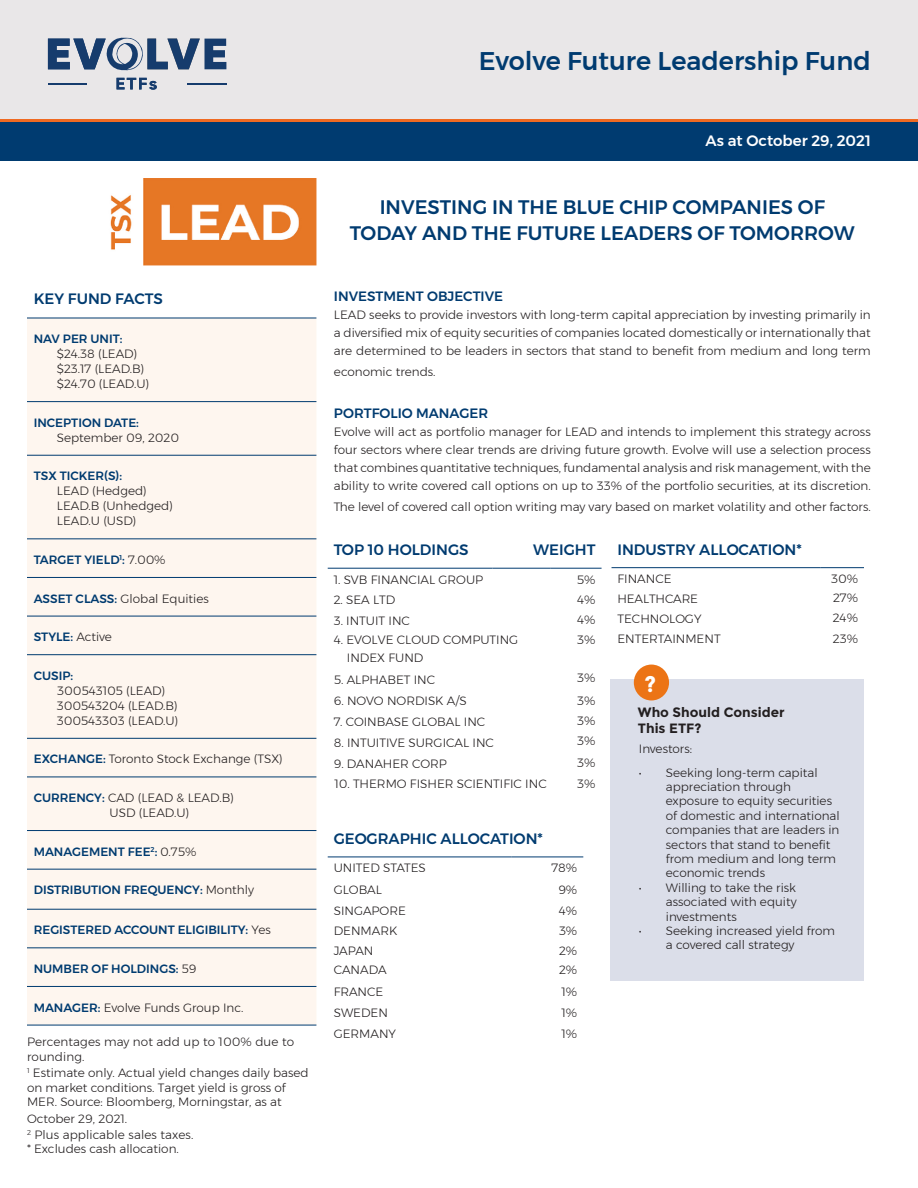
<style>
.page{position:relative;width:918px;height:1188px;background:#fff}
.page>*{position:absolute;margin:0;border:0;box-sizing:border-box;transform-origin:0 0}
.t1{font:500 25.5px "Montserrat";color:#003b70}
.t2{font:700 22.5px "Montserrat";color:#fff}
.t3{font:500 19.5px "Montserrat";color:#003b70}
.t4{font:500 15px "Montserrat";color:#003b70}
.t5{font:500 15px "Montserrat";color:#fff}
.t6{font:500 13.5px "Montserrat";color:#003b70}
.t7{font:700 13.5px/16.2px "Montserrat";color:#231f20}
.t8{font:300 12px/14.4px "Montserrat";color:#231f20}
.t9{font:500 12px "Montserrat";color:#003b70}
.s1{font-weight:300;color:#231f20}
.s2{font-weight:500;color:#003b70}
</style>
<div class="page">
<div style="left:0;top:0;width:918px;height:119px;background:#e9e7e8"></div>
<div style="left:0;top:120px;width:918px;height:41px;background:#003b70"></div>
<hr style="left:0;top:119px;width:918px;height:3px;background:#ef6a22">
<img style="left:110px;top:178px;width:206px;height:88px">
<div style="left:27px;top:319px;width:289px;height:706px;background:#fef6ef"></div>
<hr style="left:27px;top:318px;width:289px;height:1px;background:#003b70">
<hr style="left:27px;top:401px;width:289px;height:1px;background:#003b70">
<hr style="left:27px;top:455px;width:289px;height:1px;background:#003b70">
<hr style="left:27px;top:538px;width:289px;height:1px;background:#003b70">
<hr style="left:27px;top:577px;width:289px;height:1px;background:#003b70">
<hr style="left:27px;top:616px;width:289px;height:1px;background:#003b70">
<hr style="left:27px;top:654px;width:289px;height:1px;background:#003b70">
<hr style="left:27px;top:738px;width:289px;height:1px;background:#003b70">
<hr style="left:27px;top:777px;width:289px;height:1px;background:#003b70">
<hr style="left:27px;top:830px;width:289px;height:1px;background:#003b70">
<hr style="left:27px;top:869px;width:289px;height:1px;background:#003b70">
<hr style="left:27px;top:909px;width:289px;height:1px;background:#003b70">
<hr style="left:27px;top:947px;width:289px;height:1px;background:#003b70">
<hr style="left:27px;top:986px;width:289px;height:1px;background:#003b70">
<hr style="left:27px;top:1025px;width:289px;height:1px;background:#003b70">
<div style="left:611px;top:680px;width:253px;height:301px;background:#dbdee9"></div>
<div style="left:634px;top:665px;width:35px;height:35px;background:#ec7415;border-radius:50%"></div>
<hr style="left:328px;top:568px;width:164px;height:1px;background:#003b70">
<hr style="left:492px;top:568px;width:59px;height:1px;background:#003b70">
<hr style="left:551px;top:568px;width:51px;height:1px;background:#003b70">
<hr style="left:328px;top:857px;width:183px;height:1px;background:#003b70">
<hr style="left:511px;top:857px;width:72px;height:1px;background:#003b70">
<hr style="left:612px;top:567px;width:209px;height:1px;background:#003b70">
<hr style="left:821px;top:567px;width:43px;height:1px;background:#003b70">
<hr style="left:187px;top:83px;width:39px;height:1px;background:#163c6d">
<hr style="left:48px;top:83px;width:38px;height:1px;background:#163c6d">
<svg style="left:117px;top:78px;width:40px;height:12px"></svg>
<svg style="left:48px;top:38px;width:178px;height:33px"></svg>
<p class="t4" style="left:34px;top:287px;width:131px">KEY FUND FACTS</p>
<p class="t9" style="left:34px;top:329px;width:90px">NAV PER UNIT:</p>
<p class="t8" style="left:57px;top:346px;width:82px">$24.38 (LEAD)</p>
<p class="t8" style="left:57px;top:361px;width:89px">$23.17 (LEAD.B)</p>
<p class="t8" style="left:57px;top:376px;width:94px">$24.70 (LEAD.U)</p>
<p class="t9" style="left:34px;top:413px;width:107px">INCEPTION DATE:</p>
<p class="t8" style="left:57px;top:430px;width:124px">September 09, 2020</p>
<p class="t9" style="left:34px;top:467px;width:90px">TSX TICKER(S):</p>
<p class="t8" style="left:57px;top:484px;width:91px">LEAD (Hedged)</p>
<p class="t8" style="left:57px;top:499px;width:118px">LEAD.B (Unhedged)</p>
<p class="t8" style="left:57px;top:514px;width:81px">LEAD.U (USD)</p>
<p class="t9" style="left:34px;top:550px;width:133px">TARGET YIELD<sup>1</sup>: <span class="s1">7.00%</span></p>
<p class="t8" style="left:34px;top:591px;width:177px"><span class="s2">ASSET CLASS:</span> Global Equities</p>
<p class="t9" style="left:34px;top:628px;width:80px">STYLE: <span class="s1">Active</span></p>
<p class="t9" style="left:34px;top:666px;width:41px">CUSIP:</p>
<p class="t8" style="left:57px;top:683px;width:110px">300543105 (LEAD)</p>
<p class="t8" style="left:57px;top:698px;width:122px">300543204 (LEAD.B)</p>
<p class="t8" style="left:57px;top:713px;width:123px">300543303 (LEAD.U)</p>
<p class="t8" style="left:34px;top:752px;width:251px"><span class="s2">EXCHANGE:</span> Toronto Stock Exchange (TSX)</p>
<p class="t8" style="left:34px;top:790px;width:202px"><span class="s2">CURRENCY:</span> CAD (LEAD &amp; LEAD.B)</p>
<p class="t8" style="left:110px;top:805px;width:81px">USD (LEAD.U)</p>
<p class="t9" style="left:34px;top:842px;width:164px">MANAGEMENT FEE<sup>2</sup>: <span class="s1">0.75%</span></p>
<p class="t9" style="left:34px;top:881px;width:222px">DISTRIBUTION FREQUENCY: <span class="s1">Monthly</span></p>
<p class="t9" style="left:34px;top:921px;width:239px">REGISTERED ACCOUNT ELIGIBILITY: <span class="s1">Yes</span></p>
<p class="t9" style="left:34px;top:959px;width:164px">NUMBER OF HOLDINGS: <span class="s1">59</span></p>
<p class="t8" style="left:34px;top:1000px;width:211px"><span class="s2">MANAGER:</span> Evolve Funds Group Inc.</p>
<p class="t8" style="left:27px;top:1035px;width:269px">Percentages may not add up to 100% due to rounding.</p>
<p class="t8" style="left:27px;top:1066px;width:283px"><sup>1</sup> Estimate only. Actual yield changes daily based on market conditions. Target yield is gross of<br>MER. Source: Bloomberg, Morningstar, as at</p>
<p class="t8" style="left:27px;top:1110px;width:168px;line-height:16.5px">October 29, 2021.<br><sup>2</sup> Plus applicable sales taxes.</p>
<p class="t8" style="left:27px;top:1142px;width:153px">* Excludes cash allocation.</p>
<p class="t1" style="left:479px;top:41px;width:394px">Evolve Future Leadership Fund</p>
<p class="t5" style="left:706px;top:129px;width:167px">As at October 29, 2021</p>
<p class="t3" style="left:380px;top:192px;width:447px">INVESTING IN THE BLUE CHIP COMPANIES OF</p>
<p class="t3" style="left:350px;top:218px;width:506px">TODAY AND THE FUTURE LEADERS OF TOMORROW</p>
<p class="t6" style="left:334px;top:286px;width:171px">INVESTMENT OBJECTIVE</p>
<p class="t8" style="left:334px;top:306px;width:538px;line-height:18px;text-align:justify">LEAD seeks to provide investors with long-term capital appreciation by investing primarily in a diversified mix of equity securities of companies located domestically or internationally that are determined to be leaders in sectors that stand to benefit from medium and long term</p>
<p class="t8" style="left:334px;top:365px;width:103px">economic trends.</p>
<p class="t6" style="left:334px;top:403px;width:156px">PORTFOLIO MANAGER</p>
<p class="t8" style="left:334px;top:423px;width:538px;line-height:18px;text-align:justify">Evolve will act as portfolio manager for LEAD and intends to implement this strategy across four sectors where clear trends are driving future growth. Evolve will use a selection process that combines quantitative techniques, fundamental analysis and risk management, with the ability to write covered call options on up to 33% of the portfolio securities, at its discretion.</p>
<p class="t8" style="left:334px;top:500px;width:538px">The level of covered call option writing may vary based on market volatility and other factors.</p>
<p class="t4" style="left:334px;top:538px;width:136px">TOP 10 HOLDINGS</p>
<p class="t4" style="left:533px;top:538px;width:64px">WEIGHT</p>
<p class="t8" style="left:334px;top:572px;width:151px">1. SVB FINANCIAL GROUP</p>
<p class="t8" style="left:577px;top:572px;width:20px">5%</p>
<p class="t8" style="left:334px;top:593px;width:63px">2. SEA LTD</p>
<p class="t8" style="left:577px;top:592px;width:20px">4%</p>
<p class="t8" style="left:334px;top:613px;width:78px">3. INTUIT INC</p>
<p class="t8" style="left:577px;top:612px;width:20px">4%</p>
<p class="t8" style="left:347px;top:631px;width:173px;line-height:18px;text-indent:-13px">4. EVOLVE CLOUD COMPUTING<br>INDEX FUND</p>
<p class="t8" style="left:577px;top:633px;width:20px">3%</p>
<p class="t8" style="left:334px;top:672px;width:103px">5. ALPHABET INC</p>
<p class="t8" style="left:577px;top:670px;width:20px">3%</p>
<p class="t8" style="left:334px;top:694px;width:135px">6. NOVO NORDISK A/S</p>
<p class="t8" style="left:577px;top:693px;width:20px">3%</p>
<p class="t8" style="left:334px;top:714px;width:153px">7. COINBASE GLOBAL INC</p>
<p class="t8" style="left:577px;top:714px;width:20px">3%</p>
<p class="t8" style="left:334px;top:735px;width:162px">8. INTUITIVE SURGICAL INC</p>
<p class="t8" style="left:577px;top:734px;width:20px">3%</p>
<p class="t8" style="left:334px;top:756px;width:115px">9. DANAHER CORP</p>
<p class="t8" style="left:577px;top:756px;width:20px">3%</p>
<p class="t8" style="left:334px;top:776px;width:214px">10. THERMO FISHER SCIENTIFIC INC</p>
<p class="t8" style="left:577px;top:776px;width:20px">3%</p>
<p class="t4" style="left:334px;top:827px;width:211px">GEOGRAPHIC ALLOCATION*</p>
<p class="t8" style="left:334px;top:861px;width:94px">UNITED STATES</p>
<p class="t8" style="left:552px;top:861px;width:27px">78%</p>
<p class="t8" style="left:334px;top:882px;width:50px">GLOBAL</p>
<p class="t8" style="left:558px;top:882px;width:20px">9%</p>
<p class="t8" style="left:334px;top:903px;width:74px">SINGAPORE</p>
<p class="t8" style="left:559px;top:903px;width:20px">4%</p>
<p class="t8" style="left:334px;top:924px;width:65px">DENMARK</p>
<p class="t8" style="left:559px;top:924px;width:20px">3%</p>
<p class="t8" style="left:334px;top:943px;width:41px">JAPAN</p>
<p class="t8" style="left:559px;top:943px;width:20px">2%</p>
<p class="t8" style="left:334px;top:963px;width:54px">CANADA</p>
<p class="t8" style="left:559px;top:963px;width:20px">2%</p>
<p class="t8" style="left:334px;top:984px;width:51px">FRANCE</p>
<p class="t8" style="left:562px;top:984px;width:17px">1%</p>
<p class="t8" style="left:334px;top:1006px;width:56px">SWEDEN</p>
<p class="t8" style="left:562px;top:1006px;width:17px">1%</p>
<p class="t8" style="left:334px;top:1027px;width:64px">GERMANY</p>
<p class="t8" style="left:562px;top:1027px;width:17px">1%</p>
<p class="t4" style="left:618px;top:538px;width:186px">INDUSTRY ALLOCATION*</p>
<p class="t8" style="left:618px;top:571px;width:56px">FINANCE</p>
<p class="t8" style="left:831px;top:571px;width:28px">30%</p>
<p class="t8" style="left:618px;top:591px;width:82px">HEALTHCARE</p>
<p class="t8" style="left:833px;top:591px;width:26px">27%</p>
<p class="t8" style="left:618px;top:611px;width:85px">TECHNOLOGY</p>
<p class="t8" style="left:833px;top:611px;width:27px">24%</p>
<p class="t8" style="left:618px;top:632px;width:105px">ENTERTAINMENT</p>
<p class="t8" style="left:833px;top:631px;width:27px">23%</p>
<p class="t2" style="left:645px;top:671px;width:13px">?</p>
<p class="t7" style="left:638px;top:704px;width:148px">Who Should Consider<br>This ETF?</p>
<p class="t8" style="left:639px;top:742px;width:55px">Investors:</p>
<p class="t8" style="left:666px;top:765px;width:175px;text-indent:-27px">• Seeking long-term capital appreciation through exposure to equity securities of domestic and international companies that are leaders in sectors that stand to benefit from medium and long term economic trends</p>
<p class="t8" style="left:666px;top:880px;width:132px;text-align:justify;text-indent:-27px">• Willing to take the risk associated with equity investments</p>
<p class="t8" style="left:666px;top:923px;width:171px;text-indent:-27px">• Seeking increased yield from a covered call strategy</p>
</div>
